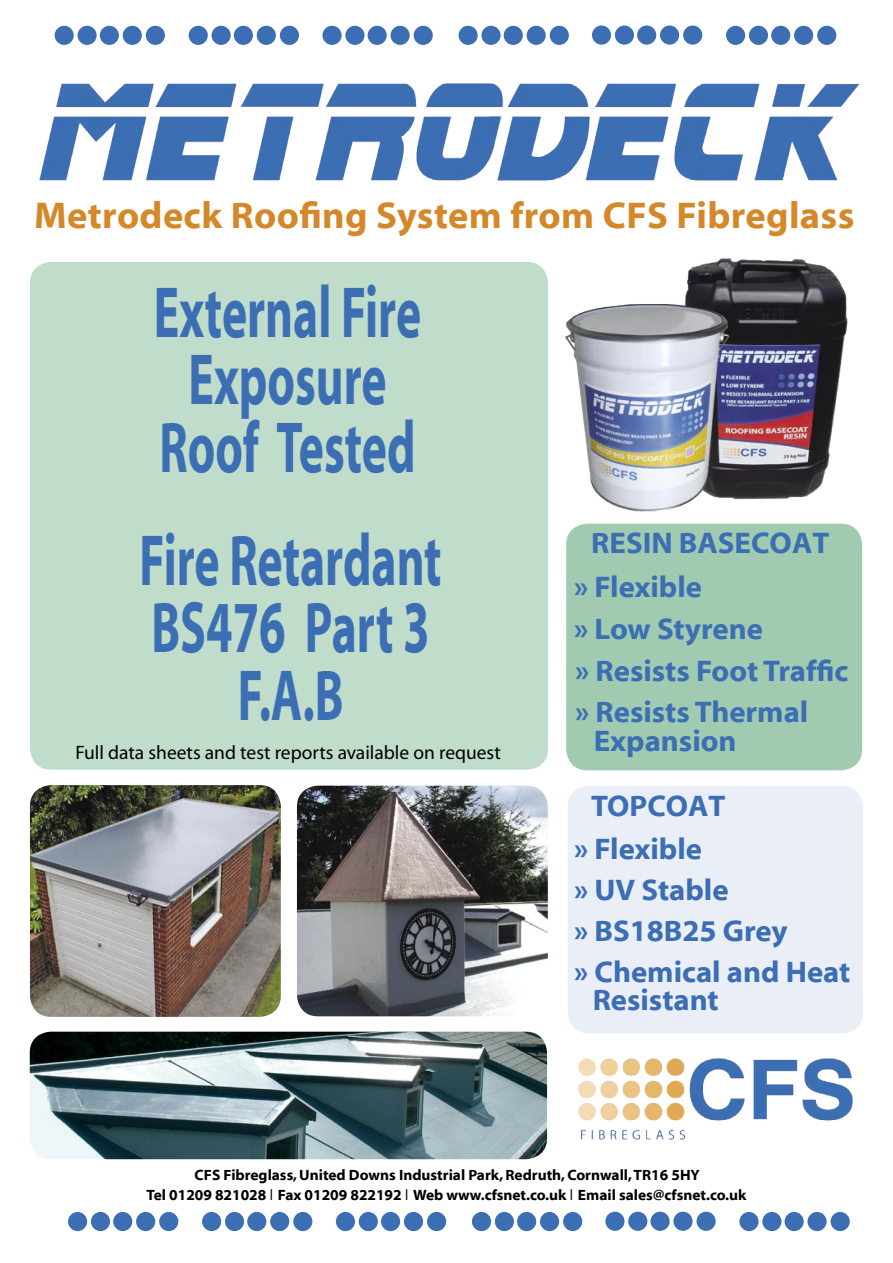
<style>
.page{position:relative;width:893px;height:1263px;background:#fff}
.page>*{position:absolute;margin:0;border:0;box-sizing:border-box;transform-origin:0 0}
.t1{font:73.05px "Myriad Bd Web";color:#3c6eb4;scale:.64 1}
.t2{font:37.5px "Myriad Bd Web";letter-spacing:.01em;color:#d5882a}
.t3{font:30px "Myriad Bd Web";color:#3c6eb4}
.t4{font:19.5px "Myriad";color:#000}
.t5{font:15px "Myriad Bd Web";color:#000}
</style>
<div class="page">
<div style="left:189px;top:26px;width:19px;height:19px;background:#3c6eb4;border-radius:50%"></div>
<div style="left:212px;top:26px;width:19px;height:19px;background:#3c6eb4;border-radius:50%"></div>
<div style="left:234px;top:26px;width:19px;height:19px;background:#3c6eb4;border-radius:50%"></div>
<div style="left:257px;top:26px;width:19px;height:19px;background:#3c6eb4;border-radius:50%"></div>
<div style="left:280px;top:26px;width:19px;height:19px;background:#3c6eb4;border-radius:50%"></div>
<div style="left:55px;top:26px;width:19px;height:19px;background:#3c6eb4;border-radius:50%"></div>
<div style="left:78px;top:26px;width:19px;height:19px;background:#3c6eb4;border-radius:50%"></div>
<div style="left:100px;top:26px;width:19px;height:19px;background:#3c6eb4;border-radius:50%"></div>
<div style="left:123px;top:26px;width:19px;height:19px;background:#3c6eb4;border-radius:50%"></div>
<div style="left:146px;top:26px;width:19px;height:19px;background:#3c6eb4;border-radius:50%"></div>
<div style="left:322px;top:26px;width:20px;height:19px;background:#3c6eb4;border-radius:50%"></div>
<div style="left:345px;top:26px;width:19px;height:19px;background:#3c6eb4;border-radius:50%"></div>
<div style="left:368px;top:26px;width:19px;height:19px;background:#3c6eb4;border-radius:50%"></div>
<div style="left:391px;top:26px;width:19px;height:19px;background:#3c6eb4;border-radius:50%"></div>
<div style="left:414px;top:26px;width:19px;height:19px;background:#3c6eb4;border-radius:50%"></div>
<div style="left:459px;top:26px;width:19px;height:19px;background:#3c6eb4;border-radius:50%"></div>
<div style="left:481px;top:26px;width:20px;height:19px;background:#3c6eb4;border-radius:50%"></div>
<div style="left:504px;top:26px;width:19px;height:19px;background:#3c6eb4;border-radius:50%"></div>
<div style="left:527px;top:26px;width:19px;height:19px;background:#3c6eb4;border-radius:50%"></div>
<div style="left:550px;top:26px;width:19px;height:19px;background:#3c6eb4;border-radius:50%"></div>
<div style="left:592px;top:26px;width:19px;height:19px;background:#3c6eb4;border-radius:50%"></div>
<div style="left:615px;top:26px;width:19px;height:19px;background:#3c6eb4;border-radius:50%"></div>
<div style="left:637px;top:26px;width:19px;height:19px;background:#3c6eb4;border-radius:50%"></div>
<div style="left:660px;top:26px;width:19px;height:19px;background:#3c6eb4;border-radius:50%"></div>
<div style="left:683px;top:26px;width:19px;height:19px;background:#3c6eb4;border-radius:50%"></div>
<div style="left:726px;top:26px;width:19px;height:19px;background:#3c6eb4;border-radius:50%"></div>
<div style="left:749px;top:26px;width:19px;height:19px;background:#3c6eb4;border-radius:50%"></div>
<div style="left:771px;top:26px;width:19px;height:19px;background:#3c6eb4;border-radius:50%"></div>
<div style="left:794px;top:26px;width:19px;height:19px;background:#3c6eb4;border-radius:50%"></div>
<div style="left:817px;top:26px;width:19px;height:19px;background:#3c6eb4;border-radius:50%"></div>
<div style="left:202px;top:1212px;width:19px;height:19px;background:#3c6eb4;border-radius:50%"></div>
<div style="left:225px;top:1212px;width:19px;height:19px;background:#3c6eb4;border-radius:50%"></div>
<div style="left:247px;top:1212px;width:19px;height:19px;background:#3c6eb4;border-radius:50%"></div>
<div style="left:270px;top:1212px;width:19px;height:19px;background:#3c6eb4;border-radius:50%"></div>
<div style="left:293px;top:1212px;width:19px;height:19px;background:#3c6eb4;border-radius:50%"></div>
<div style="left:68px;top:1212px;width:19px;height:19px;background:#3c6eb4;border-radius:50%"></div>
<div style="left:92px;top:1213px;width:17px;height:17px;background:#3c6eb4;border-radius:50%"></div>
<div style="left:91px;top:1212px;width:19px;height:19px;border:2px solid #3c6eb4;border-radius:50%"></div>
<div style="left:113px;top:1212px;width:19px;height:19px;background:#3c6eb4;border-radius:50%"></div>
<div style="left:136px;top:1212px;width:19px;height:19px;background:#3c6eb4;border-radius:50%"></div>
<div style="left:159px;top:1212px;width:19px;height:19px;background:#3c6eb4;border-radius:50%"></div>
<div style="left:336px;top:1212px;width:19px;height:19px;background:#3c6eb4;border-radius:50%"></div>
<div style="left:359px;top:1212px;width:19px;height:19px;background:#3c6eb4;border-radius:50%"></div>
<div style="left:381px;top:1212px;width:19px;height:19px;background:#3c6eb4;border-radius:50%"></div>
<div style="left:404px;top:1212px;width:19px;height:19px;background:#3c6eb4;border-radius:50%"></div>
<div style="left:427px;top:1212px;width:19px;height:19px;background:#3c6eb4;border-radius:50%"></div>
<div style="left:472px;top:1212px;width:19px;height:19px;background:#3c6eb4;border-radius:50%"></div>
<div style="left:495px;top:1212px;width:19px;height:19px;background:#3c6eb4;border-radius:50%"></div>
<div style="left:517px;top:1212px;width:19px;height:19px;background:#3c6eb4;border-radius:50%"></div>
<div style="left:540px;top:1212px;width:19px;height:19px;background:#3c6eb4;border-radius:50%"></div>
<div style="left:563px;top:1212px;width:19px;height:19px;background:#3c6eb4;border-radius:50%"></div>
<div style="left:605px;top:1212px;width:19px;height:19px;background:#3c6eb4;border-radius:50%"></div>
<div style="left:628px;top:1212px;width:19px;height:19px;background:#3c6eb4;border-radius:50%"></div>
<div style="left:650px;top:1212px;width:20px;height:19px;background:#3c6eb4;border-radius:50%"></div>
<div style="left:673px;top:1212px;width:20px;height:19px;background:#3c6eb4;border-radius:50%"></div>
<div style="left:696px;top:1212px;width:20px;height:19px;background:#3c6eb4;border-radius:50%"></div>
<div style="left:739px;top:1212px;width:20px;height:19px;background:#3c6eb4;border-radius:50%"></div>
<div style="left:762px;top:1212px;width:19px;height:19px;background:#3c6eb4;border-radius:50%"></div>
<div style="left:785px;top:1212px;width:19px;height:19px;background:#3c6eb4;border-radius:50%"></div>
<div style="left:807px;top:1212px;width:20px;height:19px;background:#3c6eb4;border-radius:50%"></div>
<div style="left:831px;top:1212px;width:19px;height:19px;background:#3c6eb4;border-radius:50%"></div>
<img style="left:578px;top:1058px;width:275px;height:82px">
<img style="left:30px;top:785px;width:251px;height:232px">
<img style="left:297px;top:786px;width:250px;height:230px">
<img style="left:30px;top:1032px;width:517px;height:127px">
<img style="left:39px;top:83px;width:821px;height:98px">
<img style="left:565px;top:258px;width:283px;height:254px">
<p class="t2" style="left:34px;top:195px;width:822px">Metrodeck Roofing System from CFS Fibreglass</p>
<p class="t1" style="left:154px;top:272px;width:419px">External Fire</p>
<p class="t1" style="left:188px;top:340px;width:311px">Exposure</p>
<p class="t1" style="left:160px;top:407px;width:402px">Roof Tested</p>
<p class="t1" style="left:139px;top:520px;width:474px">Fire Retardant</p>
<p class="t1" style="left:152px;top:588px;width:436px">BS476 Part 3</p>
<p class="t1" style="left:238px;top:655px;width:167px">F.A.B</p>
<p class="t4" style="left:75px;top:743px;width:427px">Full data sheets and test reports available on request</p>
<p class="t3" style="left:591px;top:527px;width:240px">RESIN BASECOAT</p>
<p class="t3" style="left:574px;top:570px;width:129px">» Flexible</p>
<p class="t3" style="left:574px;top:613px;width:190px">» Low Styrene</p>
<p class="t3" style="left:575px;top:654px;width:275px">» Resists Foot Traffic</p>
<p class="t3" style="left:575px;top:696px;width:235px">» Resists Thermal</p>
<p class="t3" style="left:594px;top:724px;width:144px">Expansion</p>
<p class="t3" style="left:591px;top:789px;width:136px">TOPCOAT</p>
<p class="t3" style="left:574px;top:832px;width:129px">» Flexible</p>
<p class="t3" style="left:574px;top:873px;width:156px">» UV Stable</p>
<p class="t3" style="left:574px;top:915px;width:215px">» BS18B25 Grey</p>
<p class="t3" style="left:574px;top:955px;width:278px">» Chemical and Heat</p>
<p class="t3" style="left:593px;top:984px;width:128px">Resistant</p>
<p class="t5" style="left:195px;top:1167px;width:507px">CFS Fibreglass, United Downs Industrial Park, Redruth, Cornwall, TR16 5HY</p>
<p class="t5" style="left:147px;top:1187px;width:601px">Tel 01209 821028 Fax 01209 822192 Web www.cfsnet.co.uk Email sales@cfsnet.co.uk</p>
</div>
